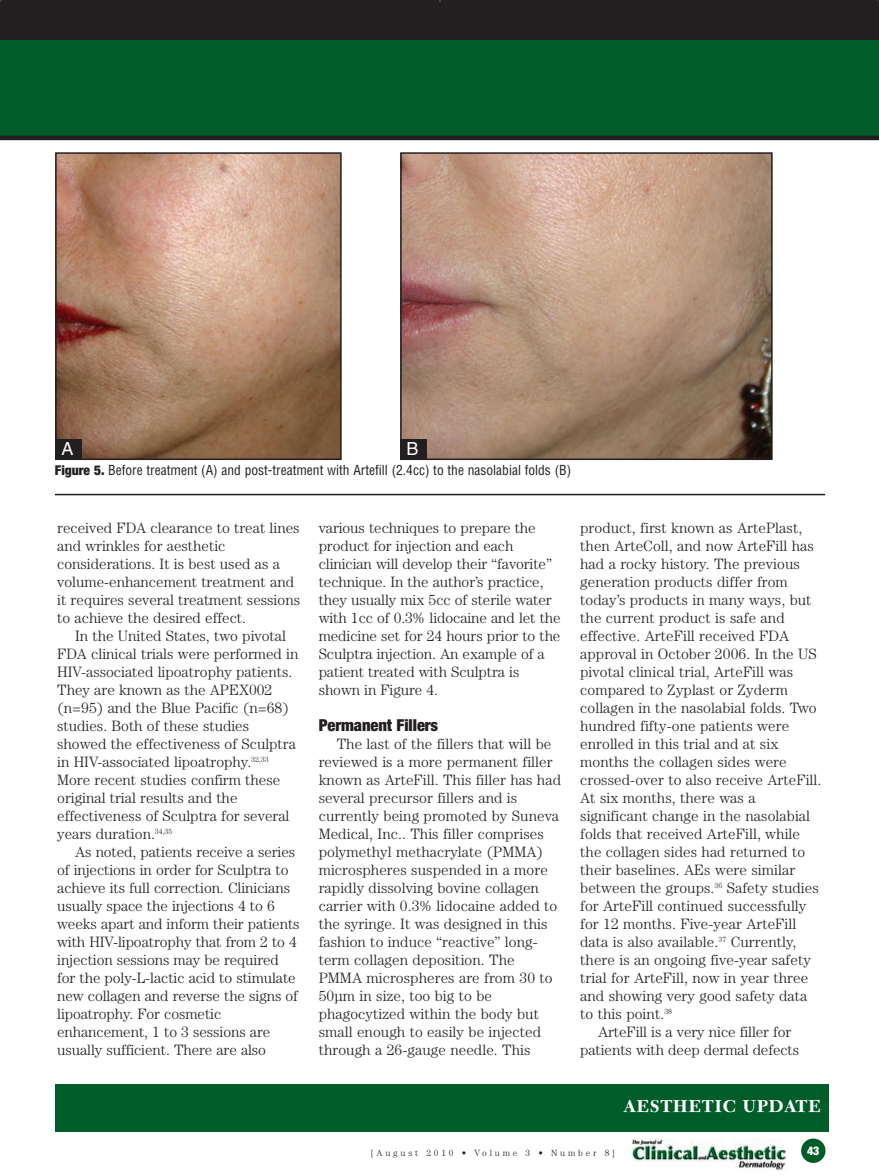
<style>
.page{position:relative;width:879px;height:1176px;background:#fff}
.page>*{position:absolute;margin:0;border:0;box-sizing:border-box;transform-origin:0 0}
.t1{font:700 18px "New Caledonia";letter-spacing:.03em;color:#fff}
.t2{font:18px "Helvetica";color:#fff}
.t3{font:900 condensed 16.5px "Helvetica Neue LT Std";letter-spacing:-.005em;color:#231f20}
.t4{font:300 15px/18px "Century Std";letter-spacing:.005em;color:#231f20}
.t5{font:condensed 13.5px "Helvetica";color:#231f20}
.t6{font:900 condensed 12px "Helvetica Neue LT Std";color:#fff}
.t7{font:300 9px "Century Std";letter-spacing:.31em;color:#231f20}
.s1{font-family:"Helvetica Neue LT Std";font-weight:900}
</style>
<div class="page">
<div style="left:800px;top:1138px;width:25px;height:24px;background:#005d28;border-radius:50%"></div>
<img style="left:631px;top:1138px;width:154px;height:31px">
<div style="left:0;top:38px;width:878px;height:100px;background:#005d28"></div>
<hr style="left:0;top:136px;width:878px;height:4px;background:#231f20">
<div style="left:0;top:0;width:878px;height:40px;background:#231f20"></div>
<div style="left:55px;top:1084px;width:773px;height:47px;background:#005d28"></div>
<img style="left:58px;top:155px;width:280px;height:302px">
<div style="left:55px;top:152px;width:286px;height:308px;border:2px solid #231f20"></div>
<div style="left:55px;top:438px;width:27px;height:21px;background:#231f20"></div>
<img style="left:403px;top:155px;width:366px;height:302px">
<div style="left:400px;top:152px;width:372px;height:308px;border:2px solid #231f20"></div>
<div style="left:400px;top:439px;width:27px;height:20px;background:#231f20"></div>
<hr style="left:55px;top:493px;width:769px;height:2px;background:#231f20">
<p class="t2" style="left:61px;top:442px;width:14px">A</p>
<p class="t2" style="left:406px;top:442px;width:14px">B</p>
<p class="t5" style="left:55px;top:464px;width:517px"><span class="s1">Figure 5.</span> Before treatment (A) and post-treatment with Artefill (2.4cc) to the nasolabial folds (B)</p>
<p class="t4" style="left:57px;top:520px;width:244px">received FDA clearance to treat lines and wrinkles for aesthetic considerations. It is best used as a volume-enhancement treatment and it requires several treatment sessions to achieve the desired effect.</p>
<p class="t4" style="left:57px;top:628px;width:243px;text-indent:18px">In the United States, two pivotal FDA clinical trials were performed in HIV-associated lipoatrophy patients.<br>They are known as the APEX002 (n=95) and the Blue Pacific (n=68) studies. Both of these studies showed the effectiveness of Sculptra in HIV-associated lipoatrophy.<sup>32,33<br></sup>More recent studies confirm these original trial results and the effectiveness of Sculptra for several years duration.<sup>34,35</sup></p>
<p class="t4" style="left:57px;top:844px;width:244px;text-indent:18px">As noted, patients receive a series of injections in order for Sculptra to achieve its full correction. Clinicians usually space the injections 4 to 6 weeks apart and inform their patients with HIV-lipoatrophy that from 2 to 4 injection sessions may be required for the poly-L-lactic acid to stimulate new collagen and reverse the signs of lipoatrophy. For cosmetic enhancement, 1 to 3 sessions are usually sufficient. There are also</p>
<p class="t4" style="left:318px;top:520px;width:243px">various techniques to prepare the product for injection and each clinician will develop their “favorite” technique. In the author’s practice, they usually mix 5cc of sterile water with 1cc of 0.3% lidocaine and let the medicine set for 24 hours prior to the Sculptra injection. An example of a patient treated with Sculptra is shown in Figure 4.</p>
<p class="t3" style="left:318px;top:719px;width:121px">Permanent Fillers</p>
<p class="t4" style="left:318px;top:736px;width:244px;text-indent:18px">The last of the fillers that will be reviewed is a more permanent filler known as ArteFill. This filler has had several precursor fillers and is currently being promoted by Suneva Medical, Inc.. This filler comprises polymethyl methacrylate (PMMA) microspheres suspended in a more rapidly dissolving bovine collagen carrier with 0.3% lidocaine added to the syringe. It was designed in this fashion to induce “reactive” long&shy;term collagen deposition. The PMMA microspheres are from 30 to 50μm in size, too big to be phagocytized within the body but small enough to easily be injected through a 26-gauge needle. This</p>
<p class="t4" style="left:580px;top:520px;width:223px">product, first known as ArtePlast,</p>
<p class="t4" style="left:580px;top:538px;width:235px">then ArteColl, and now ArteFill has</p>
<p class="t4" style="left:580px;top:556px;width:221px">had a rocky history. The previous</p>
<p class="t4" style="left:580px;top:574px;width:209px">generation products differ from</p>
<p class="t4" style="left:580px;top:592px;width:233px">today’s products in many ways, but</p>
<p class="t4" style="left:580px;top:610px;width:206px">the current product is safe and</p>
<p class="t4" style="left:580px;top:628px;width:210px">effective. ArteFill received FDA</p>
<p class="t4" style="left:580px;top:646px;width:238px">approval in October 2006. In the US</p>
<p class="t4" style="left:580px;top:664px;width:214px">pivotal clinical trial, ArteFill was</p>
<p class="t4" style="left:580px;top:682px;width:209px">compared to Zyplast or Zyderm</p>
<p class="t4" style="left:580px;top:700px;width:238px">collagen in the nasolabial folds. Two</p>
<p class="t4" style="left:580px;top:718px;width:210px">hundred fifty-one patients were</p>
<p class="t4" style="left:580px;top:736px;width:200px">enrolled in this trial and at six</p>
<p class="t4" style="left:580px;top:754px;width:208px">months the collagen sides were</p>
<p class="t4" style="left:580px;top:772px;width:242px">crossed-over to also receive ArteFill.</p>
<p class="t4" style="left:580px;top:790px;width:177px">At six months, there was a</p>
<p class="t4" style="left:580px;top:808px;width:231px">significant change in the nasolabial</p>
<p class="t4" style="left:580px;top:826px;width:221px">folds that received ArteFill, while</p>
<p class="t4" style="left:580px;top:844px;width:226px">the collagen sides had returned to</p>
<p class="t4" style="left:580px;top:862px;width:216px">their baselines. AEs were similar</p>
<p class="t4" style="left:580px;top:880px;width:240px">between the groups.<sup>36</sup> Safety studies</p>
<p class="t4" style="left:580px;top:898px;width:228px">for ArteFill continued successfully</p>
<p class="t4" style="left:580px;top:916px;width:217px">for 12 months. Five-year ArteFill</p>
<p class="t4" style="left:580px;top:934px;width:218px">data is also available.<sup>37</sup> Currently,</p>
<p class="t4" style="left:580px;top:952px;width:232px">there is an ongoing five-year safety</p>
<p class="t4" style="left:580px;top:970px;width:229px">trial for ArteFill, now in year three</p>
<p class="t4" style="left:580px;top:988px;width:228px">and showing very good safety data</p>
<p class="t4" style="left:580px;top:1006px;width:93px">to this point.<sup>38</sup></p>
<p class="t4" style="left:598px;top:1024px;width:194px">ArteFill is a very nice filler for</p>
<p class="t4" style="left:580px;top:1042px;width:220px">patients with deep dermal defects</p>
<p class="t1" style="left:623px;top:1098px;width:199px">AESTHETIC UPDATE</p>
<p class="t7" style="left:370px;top:1149px;width:246px">[August 2010 • Volume 3 • Number 8]</p>
<p class="t6" style="left:806px;top:1146px;width:14px">43</p>
</div>
